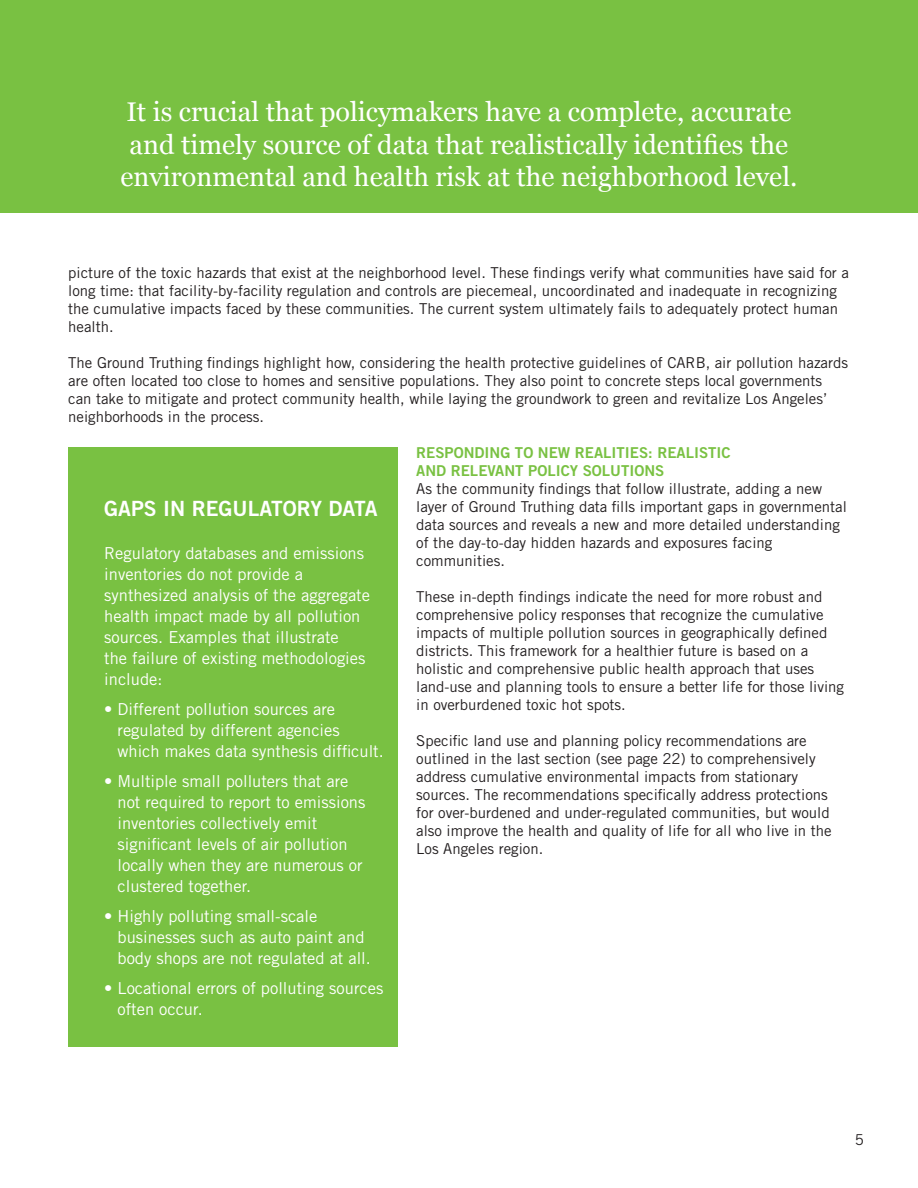
<style>
.page{position:relative;width:918px;height:1188px;background:#fff}
.page>*{position:absolute;margin:0;border:0;box-sizing:border-box;transform-origin:0 0}
.callout_TOP_white{font:27px/32.4px "Georgia";color:#fff;text-align:center}
.t1{font:21px "Trade Gothic LT Std Bd 2";color:#fff}
.callout{font:16.5px/21px "Trade Gothic LT Std";color:#fff}
._1_text{font:15px/18px "Trade Gothic LT Std";color:#231f20}
._0_subhead{font:15px/18px "Trade Gothic LT Std Bd 2";color:#79c142}
.page_numbers{font:15px "Trade Gothic LT Std";color:#231f20}
</style>
<div class="page">
<div style="left:0;top:0;width:918px;height:213px;background:#79c142"></div>
<div style="left:68px;top:447px;width:330px;height:599px;background:#79c142"></div>
<p class="callout_TOP_white" style="left:121px;top:96px;width:678px">It is crucial that policymakers have a complete, accurate and timely source of data that realistically identifies the environmental and health risk at the neighborhood level.</p>
<p class="_1_text" style="left:68px;top:263px;width:782px">picture of the toxic hazards that exist at the neighborhood level. These findings verify what communities have said for a long time: that facility-by-facility regulation and controls are piecemeal, uncoordinated and inadequate in recognizing the cumulative impacts faced by these communities. The current system ultimately fails to adequately protect human health.</p>
<p class="_1_text" style="left:68px;top:353px;width:781px">The Ground Truthing findings highlight how, considering the health protective guidelines of CARB, air pollution hazards are often located too close to homes and sensitive populations. They also point to concrete steps local governments can take to mitigate and protect community health, while laying the groundwork to green and revitalize Los Angeles’ neighborhoods in the process.</p>
<p class="_0_subhead" style="left:416px;top:443px;width:316px">RESPONDING TO NEW REALITIES: REALISTIC<br>AND RELEVANT POLICY SOLUTIONS</p>
<p class="_1_text" style="left:416px;top:479px;width:432px">As the community findings that follow illustrate, adding a new layer of Ground Truthing data fills important gaps in governmental data sources and reveals a new and more detailed understanding of the day-to-day hidden hazards and exposures facing communities.</p>
<p class="_1_text" style="left:416px;top:587px;width:429px">These in-depth findings indicate the need for more robust and comprehensive policy responses that recognize the cumulative impacts of multiple pollution sources in geographically defined districts. This framework for a healthier future is based on a holistic and comprehensive public health approach that uses land-use and planning tools to ensure a better life for those living in overburdened toxic hot spots.</p>
<p class="_1_text" style="left:416px;top:731px;width:417px">Specific land use and planning policy recommendations are outlined in the last section (see page 22) to comprehensively address cumulative environmental impacts from stationary sources. The recommendations specifically address protections for over-burdened and under-regulated communities, but would also improve the health and quality of life for all who live in the Los Angeles region.</p>
<p class="t1" style="left:104px;top:496px;width:275px">GAPS IN REGULATORY DATA</p>
<p class="callout" style="left:104px;top:542px;width:267px">Regulatory databases and emissions inventories do not provide a synthesized analysis of the aggregate health impact made by all pollution sources. Examples that illustrate<br>the failure of existing methodologies include:</p>
<p class="callout" style="left:118px;top:698px;width:268px;text-indent:-13px">• Different pollution sources are regulated by different agencies which makes data synthesis difficult.</p>
<p class="callout" style="left:118px;top:770px;width:249px;text-indent:-13px">• Multiple small polluters that are not required to report to emissions inventories collectively emit significant levels of air pollution locally when they are numerous or clustered together.</p>
<p class="callout" style="left:118px;top:905px;width:255px;text-indent:-13px">• Highly polluting small-scale businesses such as auto paint and body shops are not regulated at all.</p>
<p class="callout" style="left:118px;top:977px;width:267px;text-indent:-13px">• Locational errors of polluting sources often occur.</p>
<p class="page_numbers" style="left:855px;top:1130px;width:11px">5</p>
</div>
